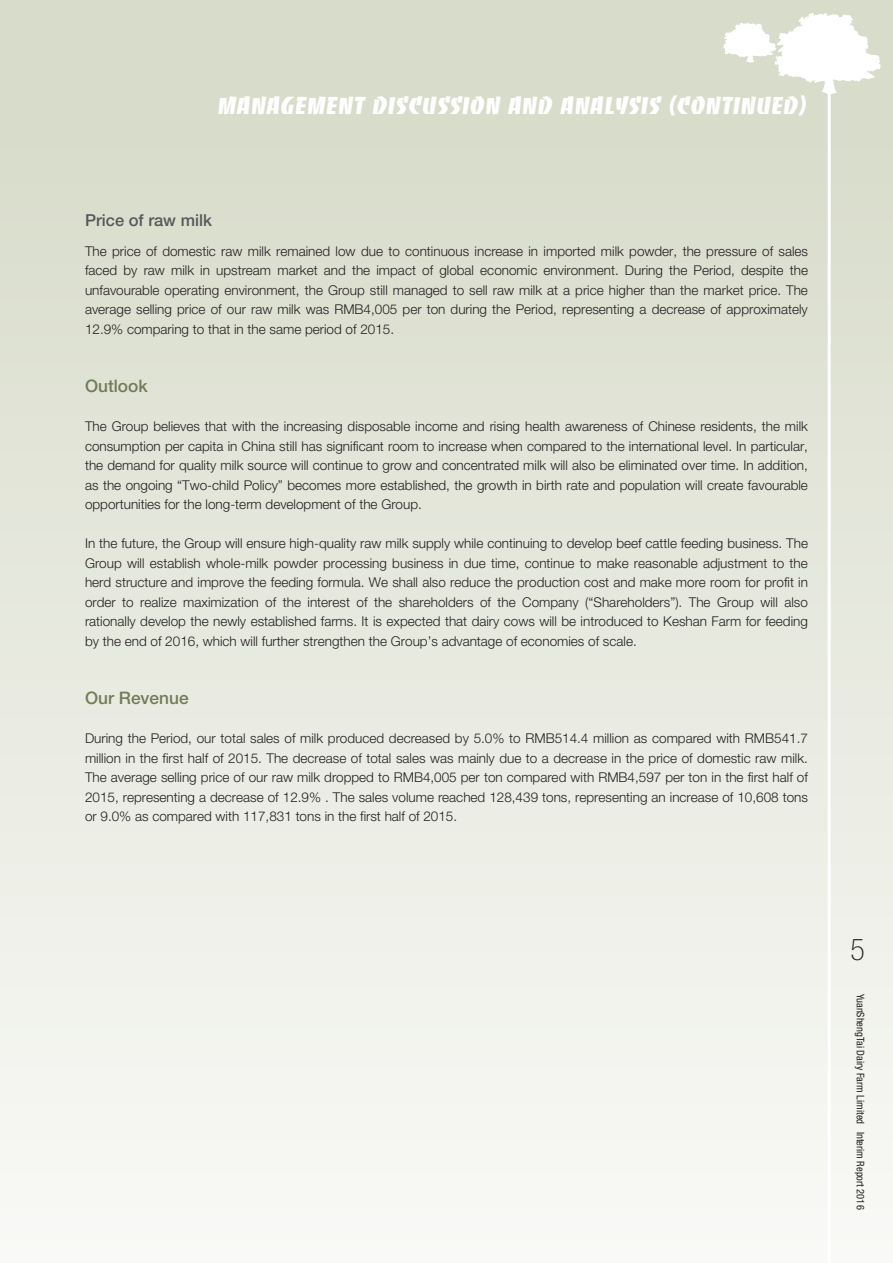
<style>
.page{position:relative;width:893px;height:1263px;background:#fff}
.page>*{position:absolute;margin:0;border:0;box-sizing:border-box;transform-origin:0 0}
.t1{font:100 condensed 30px "Helvetica Neue LT Std";color:#231f20}
.t2{font:24px "Banco Std";color:#fff}
._01_H1{font:500 17.25px "Helvetica Neue LT Std";color:#727b59}
._02_H2{font:500 16.5px "Helvetica Neue LT Std";color:#57585a}
._00_Body_Text{font:300 13.5px/19.5px "Helvetica Neue LT Std";color:#231f20;text-align:justify}
.t3{font:condensed 10.5px "Helvetica Neue LT Std";color:#231f20}
</style>
<div class="page">
<div style="left:0;top:0;width:893px;height:1263px;background:linear-gradient(to bottom,#d5d9c6,#f9f9f7)"></div>
<hr style="left:828px;top:23px;width:3px;height:1240px;background:#fff">
<svg style="left:724px;top:13px;width:156px;height:81px"></svg>
<h2 class="t2" style="left:218px;top:92px;width:591px">MANAGEMENT DISCUSSION AND ANALYSIS (CONTINUED)</h2>
<p class="_02_H2" style="left:85px;top:211px;width:128px">Price of raw milk</p>
<p class="_00_Body_Text" style="left:85px;top:241px;width:724px">The price of domestic raw milk remained low due to continuous increase in imported milk powder, the pressure of sales faced by raw milk in upstream market and the impact of global economic environment. During the Period, despite the unfavourable operating environment, the Group still managed to sell raw milk at a price higher than the market price. The average selling price of our raw milk was RMB4,005 per ton during the Period, representing a decrease of approximately 12.9% comparing to that in the same period of 2015.</p>
<p class="_01_H1" style="left:85px;top:376px;width:64px">Outlook</p>
<p class="_00_Body_Text" style="left:85px;top:416px;width:724px">The Group believes that with the increasing disposable income and rising health awareness of Chinese residents, the milk consumption per capita in China still has significant room to increase when compared to the international level. In particular, the demand for quality milk source will continue to grow and concentrated milk will also be eliminated over time. In addition, as the ongoing “Two-child Policy” becomes more established, the growth in birth rate and population will create favourable opportunities for the long-term development of the Group.</p>
<p class="_00_Body_Text" style="left:85px;top:533px;width:724px">In the future, the Group will ensure high-quality raw milk supply while continuing to develop beef cattle feeding business. The Group will establish whole-milk powder processing business in due time, continue to make reasonable adjustment to the herd structure and improve the feeding formula. We shall also reduce the production cost and make more room for profit in order to realize maximization of the interest of the shareholders of the Company (“Shareholders”). The Group will also rationally develop the newly established farms. It is expected that dairy cows will be introduced to Keshan Farm for feeding by the end of 2016, which will further strengthen the Group’s advantage of economies of scale.</p>
<p class="_01_H1" style="left:85px;top:688px;width:105px">Our Revenue</p>
<p class="_00_Body_Text" style="left:85px;top:728px;width:724px">During the Period, our total sales of milk produced decreased by 5.0% to RMB514.4 million as compared with RMB541.7 million in the first half of 2015. The decrease of total sales was mainly due to a decrease in the price of domestic raw milk.<br>The average selling price of our raw milk dropped to RMB4,005 per ton compared with RMB4,597 per ton in the first half of 2015, representing a decrease of 12.9% . The sales volume reached 128,439 tons, representing an increase of 10,608 tons or 9.0% as compared with 117,831 tons in the first half of 2015.</p>
<h1 class="t1" style="left:851px;top:932px;width:16px">5</h1>
<p class="t3" style="left:867px;top:994px;width:217px;rotate:90deg">YuanShengTai Dairy Farm Limited Interim Report 2016</p>
</div>
